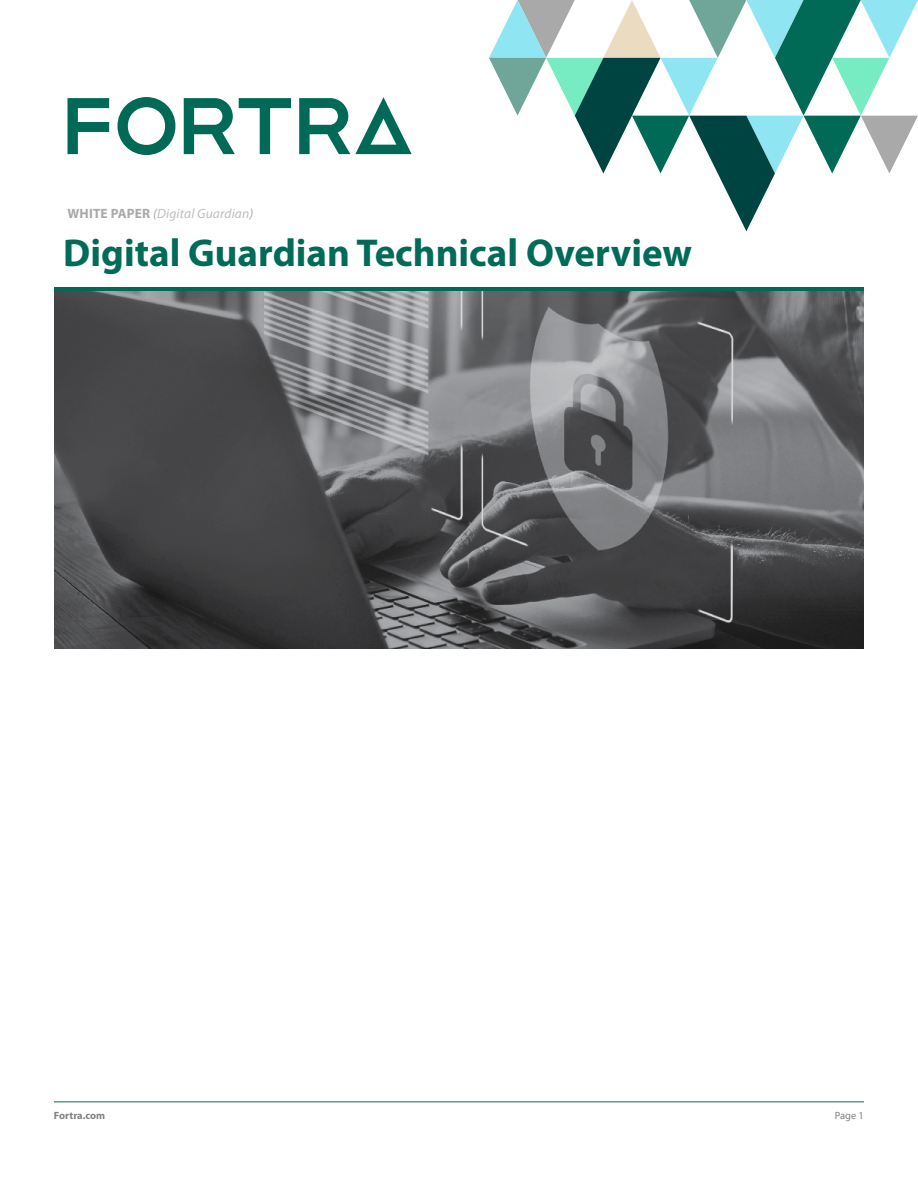
<style>
.page{position:relative;width:918px;height:1188px;background:#fff}
.page>*{position:absolute;margin:0;border:0;box-sizing:border-box;transform-origin:0 0}
.t1{font:700 39px "Myriad Pro";color:#006b57}
.t2{font:italic 13.5px "Myriad Pro";letter-spacing:.01em;color:#bcbec0}
.t3{font:700 10.5px "Myriad Pro";color:#808285}
.t4{font:10.5px "Myriad Pro";color:#808285}
.s1{font-weight:700;font-style:normal;color:#a9a9a9}
.s2{color:#a9a9a9}
</style>
<div class="page">
<div style="left:54px;top:287px;width:810px;height:5px;background:#006a56"></div>
<svg style="left:68px;top:98px;width:41px;height:56px"></svg>
<svg style="left:299px;top:97px;width:113px;height:57px"></svg>
<svg style="left:184px;top:98px;width:107px;height:56px"></svg>
<svg style="left:117px;top:97px;width:58px;height:58px"></svg>
<svg style="left:489px;top:0;width:429px;height:231px"></svg>
<hr style="left:54px;top:1101px;width:810px;height:1px;background:#006a56">
<img style="left:54px;top:292px;width:810px;height:356px">
<p class="t2" style="left:68px;top:206px;width:187px"><span class="s1">WHITE PAPER</span> <span class="s2">(</span>Digital Guardian<span class="s2">)</span></p>
<p class="t1" style="left:63px;top:231px;width:630px">Digital Guardian Technical Overview</p>
<p class="t3" style="left:54px;top:1109px;width:53px">Fortra.com</p>
<p class="t4" style="left:835px;top:1109px;width:31px">Page 1</p>
</div>
